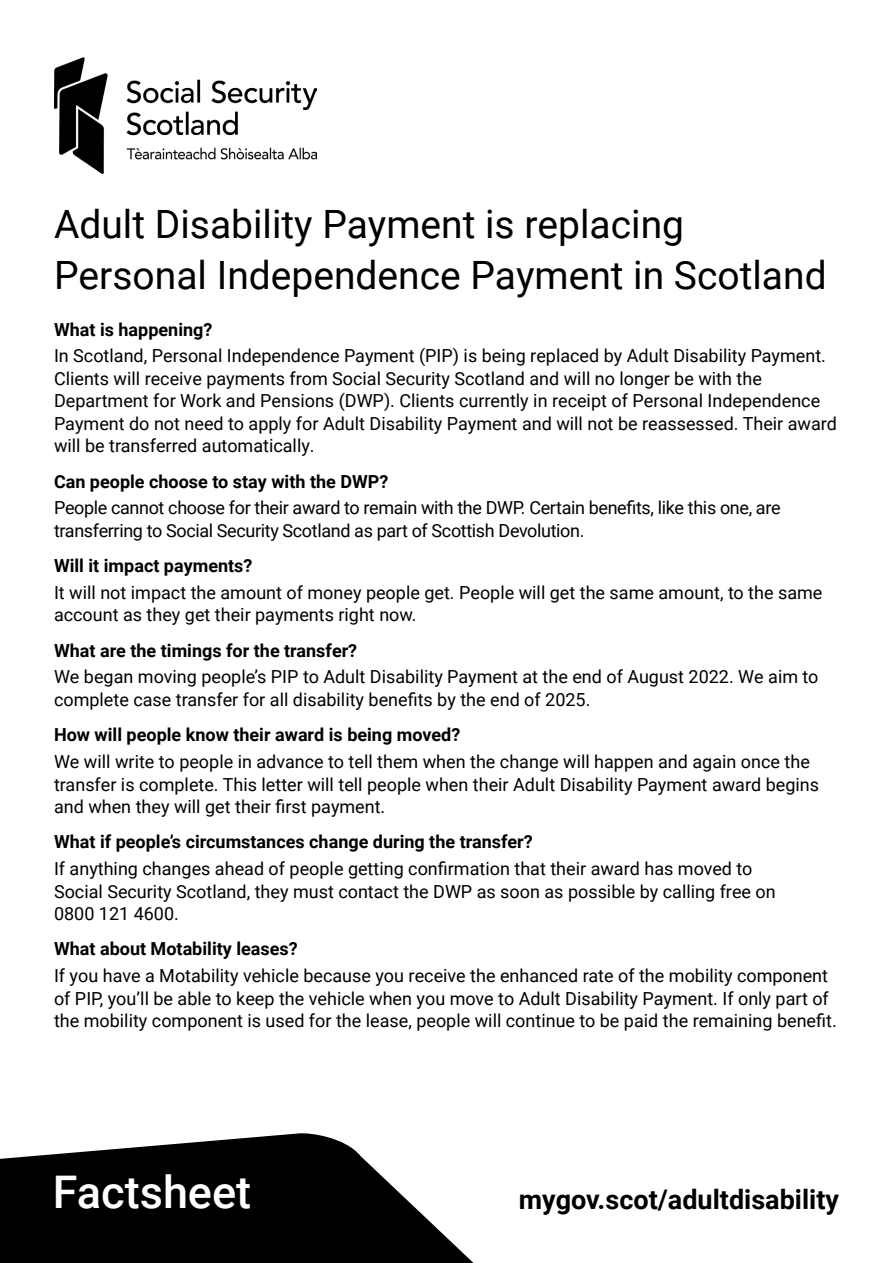
<style>
.page{position:relative;width:893px;height:1263px;background:#fff}
.page>*{position:absolute;margin:0;border:0;box-sizing:border-box;transform-origin:0 0}
.t1{font:500 45px "Roboto";color:#fff}
.t2{font:39px/51px "Roboto";color:#000}
.t3{font:700 27px "Roboto";color:#000}
.t4{font:18px/22.5px "Roboto";color:#000}
.t5{font:700 18px "Roboto";color:#000}
.t6{font:18px/22.5px "Roboto";letter-spacing:-.02em;color:#000}
</style>
<div class="page">
<img style="left:54px;top:57px;width:262px;height:118px">
<svg style="left:0;top:1133px;width:474px;height:130px;fill:#000"></svg>
<p class="t2" style="left:54px;top:197px;width:774px">Adult Disability Payment is replacing<br>Personal Independence Payment in Scotland</p>
<p class="t5" style="left:54px;top:317px;width:160px">What is happening?</p>
<p class="t4" style="left:54px;top:344px;width:785px">In Scotland, Personal Independence Payment (PIP) is being replaced by Adult Disability Payment.<br>Clients will receive payments from Social Security Scotland and will no longer be with the Department for Work and Pensions (DWP). Clients currently in receipt of Personal Independence Payment do not need to apply for Adult Disability Payment and will not be reassessed. Their award will be transferred automatically.</p>
<p class="t5" style="left:54px;top:469px;width:336px">Can people choose to stay with the DWP?</p>
<p class="t6" style="left:54px;top:496px;width:728px">People cannot choose for their award to remain with the DWP. Certain benefits, like this one, are transferring to Social Security Scotland as part of Scottish Devolution.</p>
<p class="t5" style="left:54px;top:553px;width:200px">Will it impact payments?</p>
<p class="t4" style="left:54px;top:581px;width:770px">It will not impact the amount of money people get. People will get the same amount, to the same account as they get their payments right now.</p>
<p class="t5" style="left:54px;top:638px;width:305px">What are the timings for the transfer?</p>
<p class="t4" style="left:54px;top:665px;width:766px">We began moving people’s PIP to Adult Disability Payment at the end of August 2022. We aim to complete case transfer for all disability benefits by the end of 2025.</p>
<p class="t5" style="left:54px;top:722px;width:408px">How will people know their award is being moved?</p>
<p class="t4" style="left:54px;top:750px;width:767px">We will write to people in advance to tell them when the change will happen and again once the transfer is complete. This letter will tell people when their Adult Disability Payment award begins and when they will get their first payment.</p>
<p class="t5" style="left:54px;top:829px;width:480px">What if people’s circumstances change during the transfer?</p>
<p class="t4" style="left:54px;top:857px;width:723px">If anything changes ahead of people getting confirmation that their award has moved to<br>Social Security Scotland, they must contact the DWP as soon as possible by calling free on<br>0800 121 4600.</p>
<p class="t5" style="left:54px;top:936px;width:245px">What about Motability leases?</p>
<p class="t4" style="left:54px;top:964px;width:784px">If you have a Motability vehicle because you receive the enhanced rate of the mobility component of PIP, you’ll be able to keep the vehicle when you move to Adult Disability Payment. If only part of the mobility component is used for the lease, people will continue to be paid the remaining benefit.</p>
<p class="t1" style="left:53px;top:1160px;width:200px">Factsheet</p>
<h3 class="t3" style="left:519px;top:1181px;width:322px">mygov.scot/adultdisability</h3>
</div>
